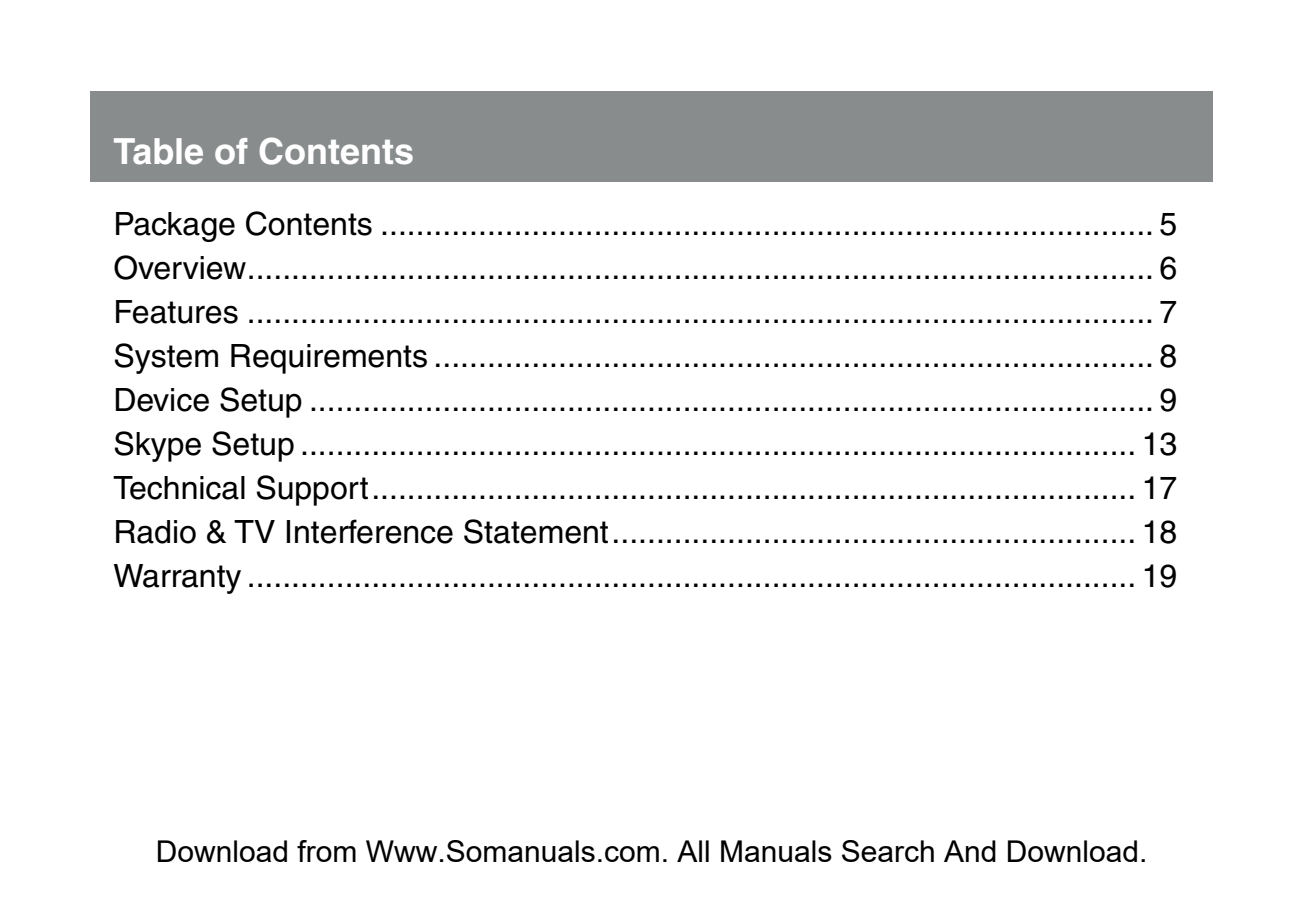
<style>
.page{position:relative;width:1304px;height:908px;background:#fff}
.page>*{position:absolute;margin:0;border:0;box-sizing:border-box;transform-origin:0 0}
.t1{font:700 36px "Helvetica";color:#fff}
.t2{font:32px/44px "Helvetica";color:#000;text-align:justify}
.t3{font:30px "Arial";color:#000}
</style>
<div class="page">
<div style="left:91px;top:92px;width:1122px;height:90px;background:#888c8c"></div>
<p class="t1" style="left:113px;top:138px;width:302px">Table of Contents</p>
<p class="t2" style="left:113px;top:205px;width:1066px">Package Contents ....................................................................................... 5<br>Overview ...................................................................................................... 6<br>Features ...................................................................................................... 7<br>System Requirements ................................................................................. 8<br>Device Setup ............................................................................................... 9<br>Skype Setup .............................................................................................. 13<br>Technical Support ...................................................................................... 17<br>Radio &amp; TV Interference Statement ........................................................... 18<br>Warranty .................................................................................................... 19</p>
<p class="t3" style="left:156px;top:835px;width:993px">Download from Www.Somanuals.com. All Manuals Search And Download.</p>
</div>
